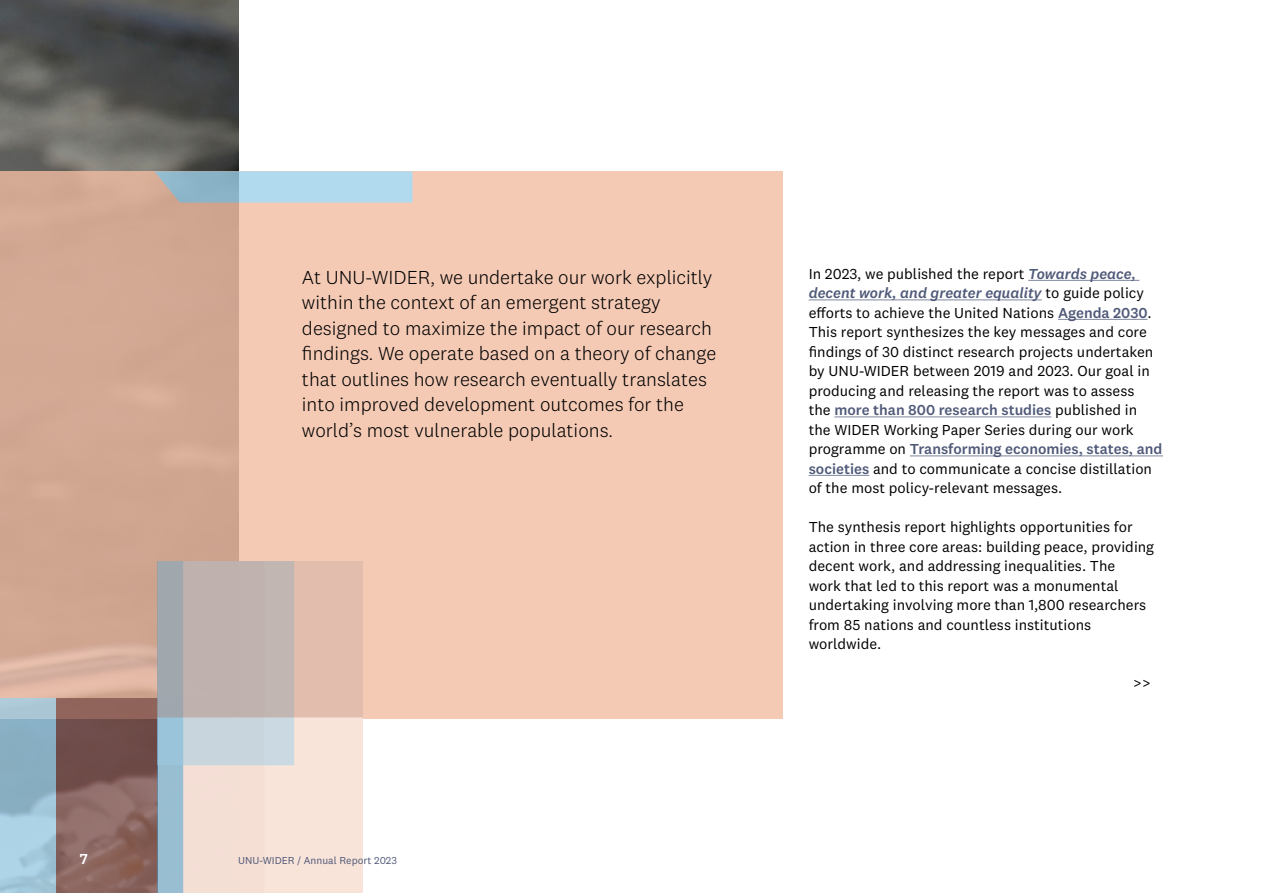
<style>
.page{position:relative;width:1263px;height:893px;background:#fff}
.page>*{position:absolute;margin:0;border:0;box-sizing:border-box;transform-origin:0 0}
.t1{font:300 19.5px/25.5px "National 2";color:#000}
.t2{font:15px/19.5px "National 2";color:#000}
.t3{font:500 15px "National 2";color:#fff}
.t4{font:10.5px "National 2";color:#4f5978}
.s1{font-weight:500;font-style:italic;color:#4f5978}
.s2{font-weight:500;color:#4f5978}
</style>
<div class="page">
<img style="left:0;top:0;width:239px;height:171px">
<svg style="left:0;top:171px;width:782px;height:548px;background:#eac0ab"></svg>
<svg style="left:154px;top:171px;width:258px;height:32px;background:#a9ccdd"></svg>
<hr style="left:1028px;top:280px;width:111px;height:1px;background:#8a91a6">
<hr style="left:809px;top:299px;width:233px;height:1px;background:#8a91a6">
<hr style="left:1058px;top:319px;width:90px;height:1px;background:#8a91a6">
<hr style="left:834px;top:416px;width:217px;height:1px;background:#8a91a6">
<hr style="left:910px;top:455px;width:253px;height:1px;background:#8a91a6">
<hr style="left:809px;top:475px;width:60px;height:1px;background:#8a91a6">
<svg style="left:56px;top:698px;width:102px;height:195px;background:#835e59"></svg>
<svg style="left:0;top:698px;width:56px;height:195px;background:#99bed1"></svg>
<svg style="left:158px;top:561px;width:205px;height:332px;background:#d7c9c4"></svg>
<p class="t1" style="left:302px;top:264px;width:416px">At UNU-WIDER, we undertake our work explicitly within the context of an emergent strategy designed to maximize the impact of our research findings. We operate based on a theory of change that outlines how research eventually translates into improved development outcomes for the world’s most vulnerable populations.</p>
<p class="t2" style="left:809px;top:264px;width:355px">In 2023, we published the report <span class="s1">Towards peace, decent work, and greater equality</span> to guide policy efforts to achieve the United Nations <span class="s2">Agenda 2030</span>.<br>This report synthesizes the key messages and core findings of 30 distinct research projects undertaken by UNU-WIDER between 2019 and 2023. Our goal in producing and releasing the report was to assess<br>the <span class="s2">more than 800 research studies</span> published in the WIDER Working Paper Series during our work programme on <span class="s2">Transforming economies, states, and societies</span> and to communicate a concise distillation of the most policy-relevant messages.</p>
<p class="t2" style="left:809px;top:517px;width:347px">The synthesis report highlights opportunities for action in three core areas: building peace, providing decent work, and addressing inequalities. The<br>work that led to this report was a monumental undertaking involving more than 1,800 researchers from 85 nations and countless institutions worldwide.</p>
<p class="t2" style="left:1133px;top:673px;width:20px">&gt;&gt;</p>
<p class="t3" style="left:80px;top:850px;width:10px">7</p>
<p class="t4" style="left:238px;top:854px;width:160px">UNU-WIDER / Annual Report 2023</p>
</div>
